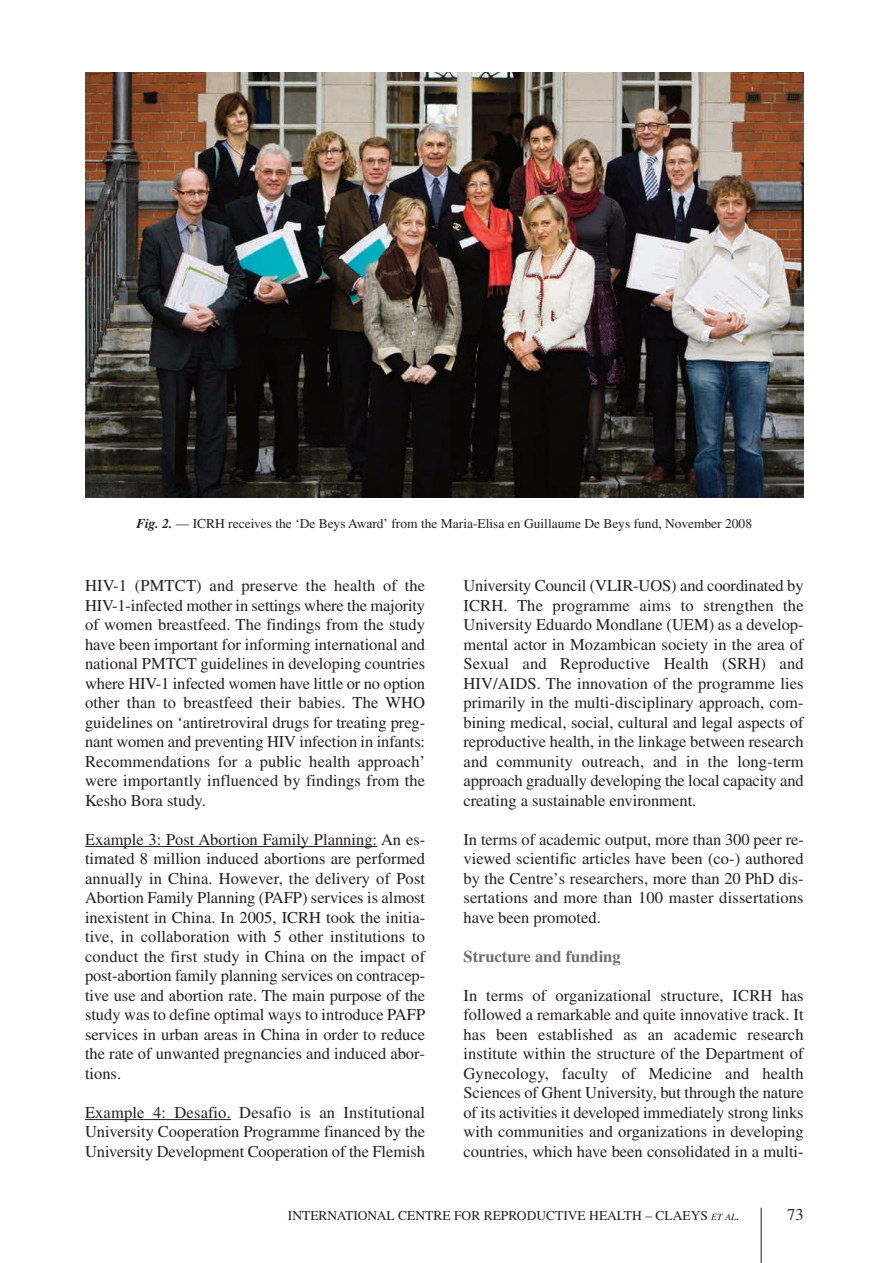
<style>
.page{position:relative;width:893px;height:1263px;background:#fff}
.page>*{position:absolute;margin:0;border:0;box-sizing:border-box;transform-origin:0 0}
.t1{font:16.5px/19.5px "Times";color:#231f20;text-align:justify}
.t2{font:700 16.5px "Times";color:#6c6d70}
.t3{font:13.5px "Times";color:#231f20}
.s1{font-weight:700;font-style:italic}
.s2{font-style:italic;font-size:9.45px}
.s3{font-style:italic}
</style>
<div class="page">
<hr style="left:85px;top:846px;width:292px;height:1px;background:#231f20">
<hr style="left:85px;top:1119px;width:146px;height:1px;background:#231f20">
<hr style="left:761px;top:1208px;width:1px;height:55px;background:#231f20">
<img style="left:85px;top:72px;width:719px;height:425px">
<p class="t3" style="left:137px;top:519px;width:617px"><span class="s1">Fig. 2.</span> — ICRH receives the ‘De Beys Award’ from the Maria-Elisa en Guillaume De Beys fund, November 2008</p>
<p class="t1" style="left:85px;top:578px;width:342px">HIV-1 (PMTCT) and preserve the health of the HIV-1-infected mother in settings where the majority of women breastfeed. The findings from the study have been important for informing international and national PMTCT guidelines in developing countries where HIV-1 infected women have little or no option other than to breastfeed their babies. The WHO guidelines on ‘antiretroviral drugs for treating preg&shy;nant women and preventing HIV infection in infants:<br>Recommendations for a public health approach’ were importantly influenced by findings from the Kesho Bora study.</p>
<p class="t1" style="left:85px;top:831px;width:342px">Example 3: Post Abortion Family Planning: An es&shy;timated 8 million induced abortions are performed annually in China. However, the delivery of Post Abortion Family Planning (PAFP) services is almost inexistent in China. In 2005, ICRH took the initia&shy;tive, in collaboration with 5 other institutions to conduct the first study in China on the impact of post-abortion family planning services on contracep&shy;tive use and abortion rate. The main purpose of the study was to define optimal ways to introduce PAFP services in urban areas in China in order to reduce the rate of unwanted pregnancies and induced abor&shy;tions.</p>
<p class="t1" style="left:85px;top:1104px;width:342px">Example 4: Desafio. Desafio is an Institutional University Cooperation Programme financed by the University Development Cooperation of the Flemish</p>
<p class="t1" style="left:463px;top:578px;width:342px">University Council (VLIR-UOS) and coordinated by ICRH. The programme aims to strengthen the University Eduardo Mondlane (UEM) as a develop&shy;mental actor in Mozambican society in the area of Sexual and Reproductive Health (SRH) and HIV/AIDS. The innovation of the programme lies primarily in the multi-disciplinary approach, com&shy;bining medical, social, cultural and legal aspects of reproductive health, in the linkage between research and community outreach, and in the long-term approach gradually developing the local capacity and creating a sustainable environment.</p>
<p class="t1" style="left:463px;top:831px;width:342px">In terms of academic output, more than 300 peer re&shy;viewed scientific articles have been (co-) authored by the Centre’s researchers, more than 20 PhD dis&shy;sertations and more than 100 master dissertations have been promoted.</p>
<p class="t2" style="left:463px;top:951px;width:159px">Structure and funding</p>
<p class="t1" style="left:463px;top:987px;width:342px">In terms of organizational structure, ICRH has followed a remarkable and quite innovative track. It has been established as an academic research institute within the structure of the Department of Gynecology, faculty of Medicine and health Sciences of Ghent University, but through the nature of its activities it developed immediately strong links with communities and organizations in developing countries, which have been consolidated in a multi-</p>
<p class="t3" style="left:288px;top:1210px;width:453px">INTERNATIONAL CENTRE FOR REPRODUCTIVE HEALTH – CLAEYS <span class="s2">ET AL</span><span class="s3">.</span></p>
<p class="t1" style="left:787px;top:1206px;width:18px">73</p>
</div>
